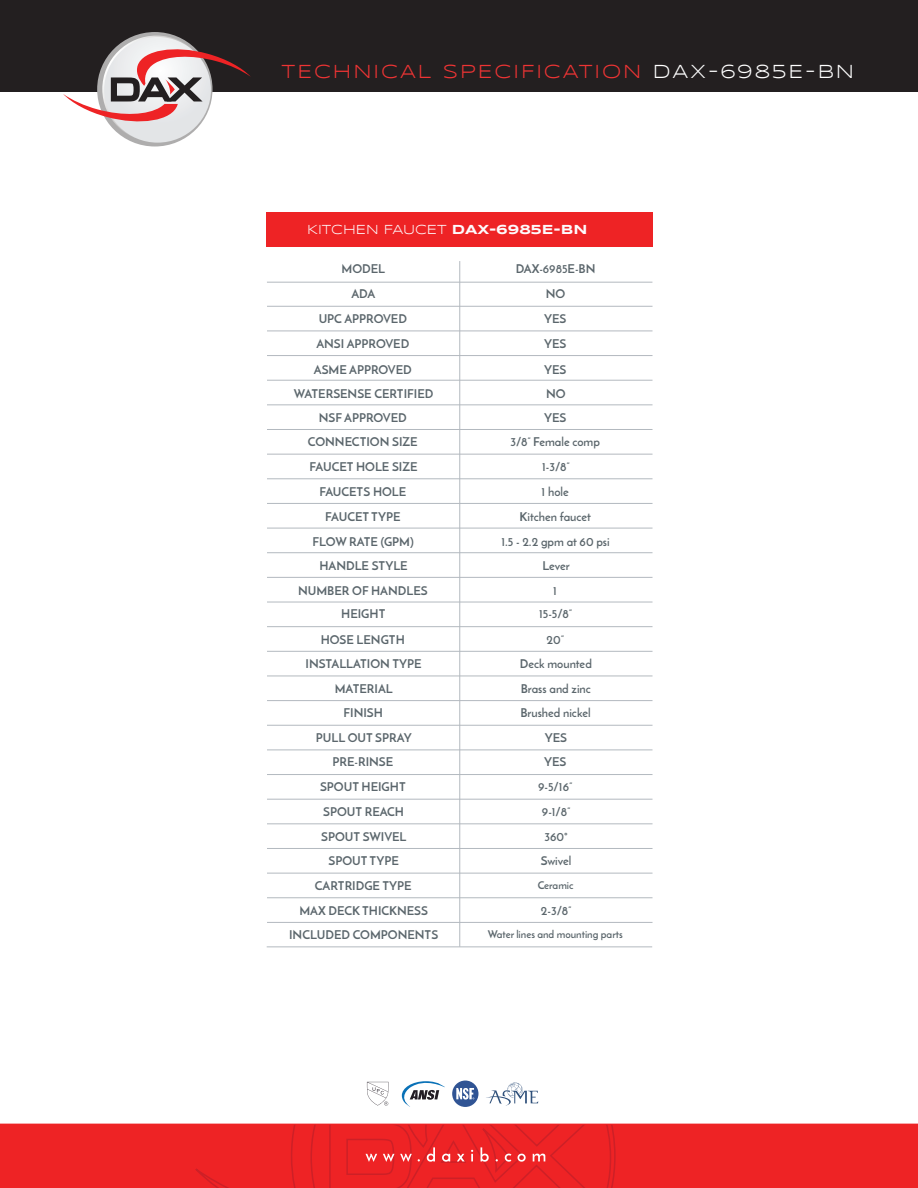
<style>
.page{position:relative;width:918px;height:1188px;background:#fff}
.page>*{position:absolute;margin:0;border:0;box-sizing:border-box;transform-origin:0 0}
.t1{font:19.5px "Syncopate";letter-spacing:.1em;color:#ee3434}
.t2{font:13.5px "Syncopate";color:#fefafc}
.t3{font:700 12px "Josefin Sans";color:#5b666c}
.t4{font:700 10.5px "Josefin Sans";color:#5b666c}
.s1{color:#fff}
.s2{font-weight:700}
</style>
<div class="page">
<div style="left:0;top:1124px;width:918px;height:64px;background:#ee2325"></div>
<svg style="left:195px;top:1125px;width:421px;height:63px"></svg>
<div style="left:0;top:0;width:918px;height:91px;background:#231f20"></div>
<svg style="left:63px;top:36px;width:188px;height:107px"></svg>
<svg style="left:452px;top:1081px;width:26px;height:26px"></svg>
<svg style="left:401px;top:1081px;width:44px;height:26px"></svg>
<svg style="left:486px;top:1083px;width:52px;height:23px"></svg>
<svg style="left:367px;top:1082px;width:21px;height:24px"></svg>
<div style="left:266px;top:212px;width:387px;height:34px;background:#ee2325"></div>
<hr style="left:267px;top:922px;width:386px;height:1px;background:#b3b9bf">
<hr style="left:267px;top:897px;width:386px;height:1px;background:#b3b9bf">
<hr style="left:267px;top:873px;width:386px;height:1px;background:#b3b9bf">
<hr style="left:267px;top:848px;width:386px;height:1px;background:#b3b9bf">
<hr style="left:267px;top:823px;width:386px;height:1px;background:#b3b9bf">
<hr style="left:267px;top:799px;width:386px;height:1px;background:#b3b9bf">
<hr style="left:267px;top:774px;width:386px;height:1px;background:#b3b9bf">
<hr style="left:267px;top:750px;width:386px;height:1px;background:#b3b9bf">
<hr style="left:267px;top:725px;width:386px;height:1px;background:#b3b9bf">
<hr style="left:267px;top:700px;width:386px;height:1px;background:#b3b9bf">
<hr style="left:267px;top:676px;width:386px;height:1px;background:#b3b9bf">
<hr style="left:267px;top:651px;width:386px;height:1px;background:#b3b9bf">
<hr style="left:267px;top:626px;width:386px;height:1px;background:#b3b9bf">
<hr style="left:267px;top:602px;width:386px;height:1px;background:#b3b9bf">
<hr style="left:267px;top:577px;width:386px;height:1px;background:#b3b9bf">
<hr style="left:267px;top:552px;width:386px;height:1px;background:#b3b9bf">
<hr style="left:267px;top:528px;width:386px;height:1px;background:#b3b9bf">
<hr style="left:267px;top:503px;width:386px;height:1px;background:#b3b9bf">
<hr style="left:267px;top:478px;width:386px;height:1px;background:#b3b9bf">
<hr style="left:267px;top:454px;width:386px;height:1px;background:#b3b9bf">
<hr style="left:267px;top:429px;width:386px;height:1px;background:#b3b9bf">
<hr style="left:267px;top:404px;width:386px;height:1px;background:#b3b9bf">
<hr style="left:267px;top:380px;width:386px;height:1px;background:#b3b9bf">
<hr style="left:267px;top:355px;width:386px;height:1px;background:#b3b9bf">
<hr style="left:267px;top:331px;width:386px;height:1px;background:#b3b9bf">
<hr style="left:267px;top:306px;width:386px;height:1px;background:#b3b9bf">
<hr style="left:459px;top:261px;width:1px;height:686px;background:#b3b9bf">
<hr style="left:267px;top:282px;width:385px;height:1px;background:#b3b9bf">
<hr style="left:267px;top:946px;width:385px;height:1px;background:#b3b9bf">
<p class="t1" style="left:282px;top:61px;width:574px">TECHNICAL SPECIFICATION <span class="s1">DAX-6985E-BN</span></p>
<p class="t2" style="left:307px;top:222px;width:282px">KITCHEN FAUCET <span class="s2">DAX-6985E-BN</span></p>
<p class="t3" style="left:342px;top:262px;width:45px">MODEL</p>
<p class="t3" style="left:351px;top:286px;width:25px">ADA</p>
<p class="t3" style="left:516px;top:262px;width:81px">DAX-6985E-BN</p>
<p class="t3" style="left:546px;top:286px;width:21px">NO</p>
<p class="t3" style="left:319px;top:311px;width:90px">UPC APPROVED</p>
<p class="t3" style="left:544px;top:311px;width:24px">YES</p>
<p class="t3" style="left:316px;top:336px;width:94px">ANSI APPROVED</p>
<p class="t3" style="left:544px;top:336px;width:24px">YES</p>
<p class="t3" style="left:314px;top:362px;width:99px">ASME APPROVED</p>
<p class="t3" style="left:544px;top:362px;width:24px">YES</p>
<p class="t3" style="left:294px;top:386px;width:141px">WATERSENSE CERTIFIED</p>
<p class="t3" style="left:546px;top:386px;width:21px">NO</p>
<p class="t3" style="left:319px;top:410px;width:89px">NSF APPROVED</p>
<p class="t3" style="left:544px;top:410px;width:24px">YES</p>
<p class="t3" style="left:308px;top:435px;width:111px">CONNECTION SIZE</p>
<p class="t3" style="left:510px;top:435px;width:91px">3/8” Female comp</p>
<p class="t3" style="left:310px;top:459px;width:109px">FAUCET HOLE SIZE</p>
<p class="t3" style="left:542px;top:459px;width:29px">1-3/8”</p>
<p class="t3" style="left:319px;top:484px;width:88px">FAUCETS HOLE</p>
<p class="t3" style="left:542px;top:484px;width:29px">1 hole</p>
<p class="t3" style="left:325px;top:509px;width:77px">FAUCET TYPE</p>
<p class="t3" style="left:520px;top:509px;width:73px">Kitchen faucet</p>
<p class="t3" style="left:313px;top:535px;width:103px">FLOW RATE (GPM)</p>
<p class="t3" style="left:501px;top:535px;width:110px">1.5 - 2.2 gpm at 60 psi</p>
<p class="t3" style="left:319px;top:559px;width:90px">HANDLE STYLE</p>
<p class="t3" style="left:542px;top:559px;width:29px">Lever</p>
<p class="t3" style="left:298px;top:584px;width:131px">NUMBER OF HANDLES</p>
<p class="t3" style="left:553px;top:584px;width:5px">1</p>
<p class="t3" style="left:321px;top:632px;width:86px">HOSE LENGTH</p>
<p class="t3" style="left:547px;top:632px;width:19px">20”</p>
<p class="t3" style="left:306px;top:656px;width:118px">INSTALLATION TYPE</p>
<p class="t3" style="left:520px;top:656px;width:73px">Deck mounted</p>
<p class="t3" style="left:335px;top:681px;width:59px">MATERIAL</p>
<p class="t3" style="left:521px;top:681px;width:72px">Brass and zinc</p>
<p class="t3" style="left:343px;top:705px;width:41px">FINISH</p>
<p class="t3" style="left:521px;top:705px;width:72px">Brushed nickel</p>
<p class="t3" style="left:316px;top:730px;width:97px">PULL OUT SPRAY</p>
<p class="t3" style="left:545px;top:730px;width:24px">YES</p>
<p class="t3" style="left:332px;top:754px;width:62px">PRE-RINSE</p>
<p class="t3" style="left:544px;top:754px;width:24px">YES</p>
<p class="t3" style="left:341px;top:606px;width:46px">HEIGHT</p>
<p class="t3" style="left:539px;top:606px;width:35px">15-5/8”</p>
<p class="t3" style="left:320px;top:779px;width:87px">SPOUT HEIGHT</p>
<p class="t3" style="left:323px;top:805px;width:82px">SPOUT REACH</p>
<p class="t3" style="left:538px;top:779px;width:36px">9-5/16”</p>
<p class="t3" style="left:542px;top:805px;width:30px">9-1/8”</p>
<p class="t3" style="left:321px;top:829px;width:87px">SPOUT SWIVEL</p>
<p class="t3" style="left:544px;top:829px;width:25px">360°</p>
<p class="t3" style="left:329px;top:854px;width:72px">SPOUT TYPE</p>
<p class="t3" style="left:541px;top:854px;width:32px">Swivel</p>
<p class="t3" style="left:315px;top:878px;width:98px">CARTRIDGE TYPE</p>
<p class="t4" style="left:538px;top:879px;width:37px">Ceramic</p>
<p class="t3" style="left:299px;top:903px;width:130px">MAX DECK THICKNESS</p>
<p class="t3" style="left:541px;top:903px;width:32px">2-3/8”</p>
<p class="t3" style="left:289px;top:927px;width:151px">INCLUDED COMPONENTS</p>
<p class="t4" style="left:488px;top:928px;width:137px">Water lines and mounting parts</p>
</div>
